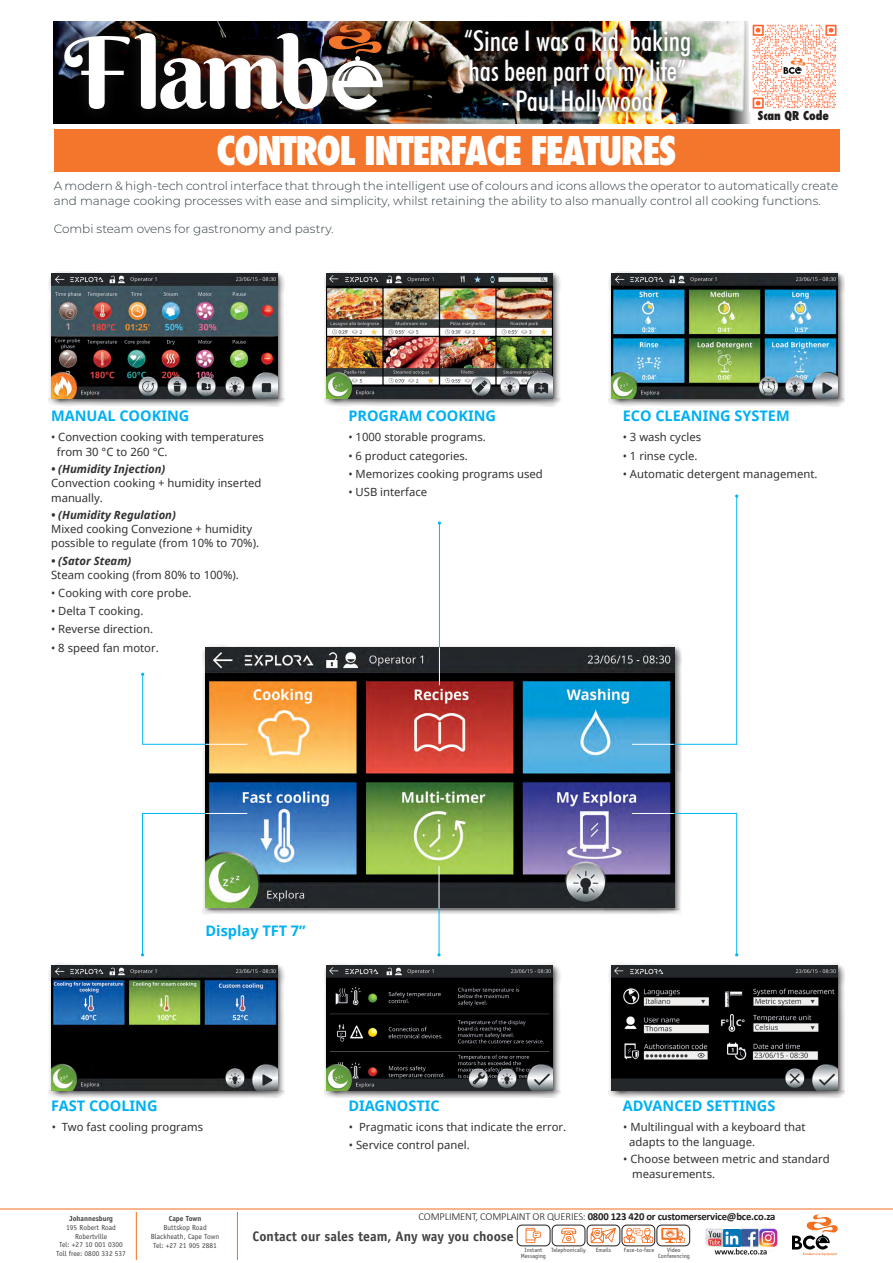
<style>
.page{position:relative;width:893px;height:1263px;background:#fff}
.page>*{position:absolute;margin:0;border:0;box-sizing:border-box;transform-origin:0 0}
.t1{font:800 condensed 38.4px "Futura";letter-spacing:-.04em;color:#fff}
.t2{font:500 condensed 28.5px/30px "Futura BT";color:#fff}
.t3{font:700 14.55px "Noto Sans";color:#00b0f0}
.t4{font:700 13.8px "Officina Sans";color:#414042}
.t5{font:300 12px/14.4px "Montserrat";color:#2e3c43}
.t6{font:800 condensed 12px "Futura";color:#231f20}
.t7{font:11.25px/14.5px "Noto Sans";color:#333132}
.t8{font:italic 700 11.25px "Noto Sans";color:#333132}
.t9{font:700 10.65px "Calibri";letter-spacing:-.02em;color:#231f20}
.t10{font:7.35px/8.9px "Officina Sans";color:#414042;text-align:center}
.t11{font:700 7.35px "Officina Sans";color:#414042}
.t12{font:6.15px/5.6px "Officina Sans";color:#414042;text-align:center}
.s1{font-weight:300}
</style>
<div class="page">
<img style="left:397px;top:21px;width:353px;height:102px">
<img style="left:752px;top:24px;width:85px;height:85px">
<div style="left:49px;top:18px;width:348px;height:106px;background:#231f20;opacity:.75"></div>
<img style="left:64px;top:25px;width:319px;height:85px">
<svg style="left:792px;top:1214px;width:46px;height:42px"></svg>
<hr style="left:136px;top:1212px;width:1px;height:48px;background:#f36f21">
<hr style="left:237px;top:1212px;width:1px;height:48px;background:#f36f21">
<hr style="left:0;top:1209px;width:893px;height:1px;background:#f36f21">
<div style="left:517px;top:1225px;width:33px;height:21px;border:1px solid #231f20;border-radius:5px"></div>
<div style="left:552px;top:1225px;width:33px;height:21px;border:1px solid #231f20;border-radius:5px"></div>
<div style="left:587px;top:1225px;width:33px;height:21px;border:1px solid #231f20;border-radius:5px"></div>
<div style="left:622px;top:1225px;width:33px;height:21px;border:1px solid #231f20;border-radius:5px"></div>
<div style="left:657px;top:1225px;width:33px;height:21px;border:1px solid #231f20;border-radius:5px"></div>
<svg style="left:591px;top:1228px;width:25px;height:15px"></svg>
<svg style="left:526px;top:1228px;width:15px;height:15px"></svg>
<svg style="left:561px;top:1228px;width:16px;height:15px"></svg>
<svg style="left:623px;top:1228px;width:31px;height:15px"></svg>
<svg style="left:661px;top:1228px;width:24px;height:15px"></svg>
<img style="left:741px;top:1228px;width:37px;height:20px">
<img style="left:705px;top:1228px;width:36px;height:18px">
<svg style="left:715px;top:1248px;width:52px;height:6px"></svg>
<div style="left:54px;top:130px;width:785px;height:42px;background:#f4762c"></div>
<img style="left:458px;top:22px;width:239px;height:101px">
<div style="left:203px;top:645px;width:479px;height:270px;background:#231f20;opacity:.74"></div>
<img style="left:205px;top:647px;width:469px;height:260px">
<div style="left:48px;top:271px;width:237px;height:135px;background:#231f20;opacity:.74"></div>
<img style="left:51px;top:273px;width:226px;height:126px">
<div style="left:48px;top:962px;width:237px;height:136px;background:#231f20;opacity:.74"></div>
<img style="left:51px;top:965px;width:226px;height:126px">
<div style="left:324px;top:271px;width:236px;height:135px;background:#231f20;opacity:.74"></div>
<img style="left:327px;top:273px;width:226px;height:126px">
<div style="left:324px;top:962px;width:236px;height:136px;background:#231f20;opacity:.74"></div>
<img style="left:327px;top:965px;width:226px;height:126px">
<div style="left:609px;top:271px;width:236px;height:135px;background:#231f20;opacity:.74"></div>
<img style="left:612px;top:273px;width:226px;height:126px">
<div style="left:609px;top:962px;width:236px;height:136px;background:#231f20;opacity:.74"></div>
<img style="left:612px;top:965px;width:226px;height:126px">
<svg style="left:673px;top:494px;width:65px;height:251px"></svg>
<svg style="left:141px;top:673px;width:65px;height:72px"></svg>
<svg style="left:673px;top:813px;width:65px;height:143px"></svg>
<svg style="left:141px;top:813px;width:65px;height:143px"></svg>
<hr style="left:632px;top:744px;width:42px;height:1px;background:#fff">
<hr style="left:206px;top:744px;width:41px;height:1px;background:#fff">
<hr style="left:632px;top:813px;width:42px;height:1px;background:#fff">
<hr style="left:205px;top:813px;width:42px;height:1px;background:#fff">
<hr style="left:439px;top:908px;width:1px;height:47px;background:#00b9f1">
<hr style="left:439px;top:866px;width:1px;height:42px;background:#fff">
<hr style="left:439px;top:523px;width:1px;height:124px;background:#00b9f1">
<hr style="left:439px;top:647px;width:1px;height:38px;background:#fff">
<h2 class="t2" style="left:464px;top:25px;width:229px">“Since I was a kid, baking has been part of my life”</h2>
<h2 class="t2" style="left:502px;top:85px;width:153px">- Paul Hollywood</h2>
<h1 class="t1" style="left:217px;top:125px;width:461px">CONTROL INTERFACE FEATURES</h1>
<p class="t6" style="left:758px;top:108px;width:73px">Scan QR Code</p>
<p class="t5" style="left:54px;top:178px;width:786px">A modern &amp; high-tech control interface that through the intelligent use of colours and icons allows the operator to automatically create and manage cooking processes with ease and simplicity, whilst retaining the ability to also manually control all cooking functions.</p>
<p class="t5" style="left:54px;top:222px;width:281px">Combi steam ovens for gastronomy and pastry.</p>
<p class="t3" style="left:51px;top:405px;width:140px">MANUAL COOKING</p>
<p class="t7" style="left:57px;top:430px;width:208px;text-indent:-6px">• Convection cooking with temperatures from 30 °C to 260 °C.</p>
<p class="t8" style="left:51px;top:461px;width:116px">• (Humidity Injection)</p>
<p class="t7" style="left:51px;top:475px;width:212px">Convection cooking + humidity inserted manually.</p>
<p class="t8" style="left:51px;top:507px;width:126px">• (Humidity Regulation)</p>
<p class="t7" style="left:51px;top:521px;width:209px">Mixed cooking Convezione + humidity possible to regulate (from 10% to 70%).</p>
<p class="t8" style="left:51px;top:553px;width:82px">• (Sator Steam)</p>
<p class="t7" style="left:51px;top:567px;width:189px">Steam cooking (from 80% to 100%).</p>
<p class="t7" style="left:51px;top:585px;width:142px">• Cooking with core probe.</p>
<p class="t7" style="left:51px;top:603px;width:94px">• Delta T cooking.</p>
<p class="t7" style="left:51px;top:622px;width:103px">• Reverse direction.</p>
<p class="t7" style="left:51px;top:640px;width:109px">• 8 speed fan motor.</p>
<p class="t3" style="left:348px;top:405px;width:149px">PROGRAM COOKING</p>
<p class="t7" style="left:348px;top:430px;width:139px">• 1000 storable programs.</p>
<p class="t7" style="left:348px;top:448px;width:121px">• 6 product categories.</p>
<p class="t7" style="left:348px;top:466px;width:196px">• Memorizes cooking programs used</p>
<p class="t7" style="left:348px;top:484px;width:80px">• USB interface</p>
<p class="t3" style="left:623px;top:405px;width:168px">ECO CLEANING SYSTEM</p>
<p class="t7" style="left:623px;top:430px;width:80px">• 3 wash cycles</p>
<p class="t7" style="left:623px;top:448px;width:76px">• 1 rinse cycle.</p>
<p class="t7" style="left:623px;top:466px;width:196px">• Automatic detergent management.</p>
<p class="t3" style="left:206px;top:920px;width:102px">Display TFT 7”</p>
<p class="t3" style="left:51px;top:1095px;width:108px">FAST COOLING</p>
<p class="t3" style="left:348px;top:1095px;width:93px">DIAGNOSTIC</p>
<p class="t3" style="left:623px;top:1095px;width:154px">ADVANCED SETTINGS</p>
<p class="t7" style="left:629px;top:1119px;width:178px;text-indent:-6px">• Multilingual with a keyboard that adapts to the language.</p>
<p class="t7" style="left:632px;top:1151px;width:199px;text-indent:-9px">• Choose between metric and standard measurements.</p>
<p class="t7" style="left:52px;top:1119px;width:153px">• Two fast cooling programs</p>
<p class="t7" style="left:349px;top:1119px;width:219px">• Pragmatic icons that indicate the error.</p>
<p class="t7" style="left:349px;top:1138px;width:122px">• Service control panel.</p>
<p class="t11" style="left:69px;top:1214px;width:45px">Johannesburg</p>
<p class="t10" style="left:56px;top:1223px;width:71px">195 Robert Road<br>Robertville<br>Tel: +27 10 001 0300<br>Toll free: 0800 332 537</p>
<p class="t11" style="left:169px;top:1214px;width:34px">Cape Town</p>
<p class="t10" style="left:151px;top:1223px;width:70px">Buttskop Road<br>Blackheath, Cape Town<br>Tel: +27 21 905 2881</p>
<p class="t9" style="left:419px;top:1210px;width:358px"><span class="s1">COMPLIMENT, COMPLAINT OR QUERIES:</span> 0800 123 420 or customerservice@bce.co.za</p>
<p class="t12" style="left:521px;top:1247px;width:27px">Instant<br>Messaging</p>
<p class="t12" style="left:658px;top:1247px;width:33px">Video<br>Conferencing</p>
<p class="t4" style="left:252px;top:1227px;width:263px">Contact our sales team, Any way you choose</p>
<p class="t12" style="left:551px;top:1247px;width:36px">Telephonically</p>
<p class="t12" style="left:596px;top:1247px;width:17px">Emails</p>
<p class="t12" style="left:624px;top:1247px;width:32px">Face-to-face</p>
</div>
